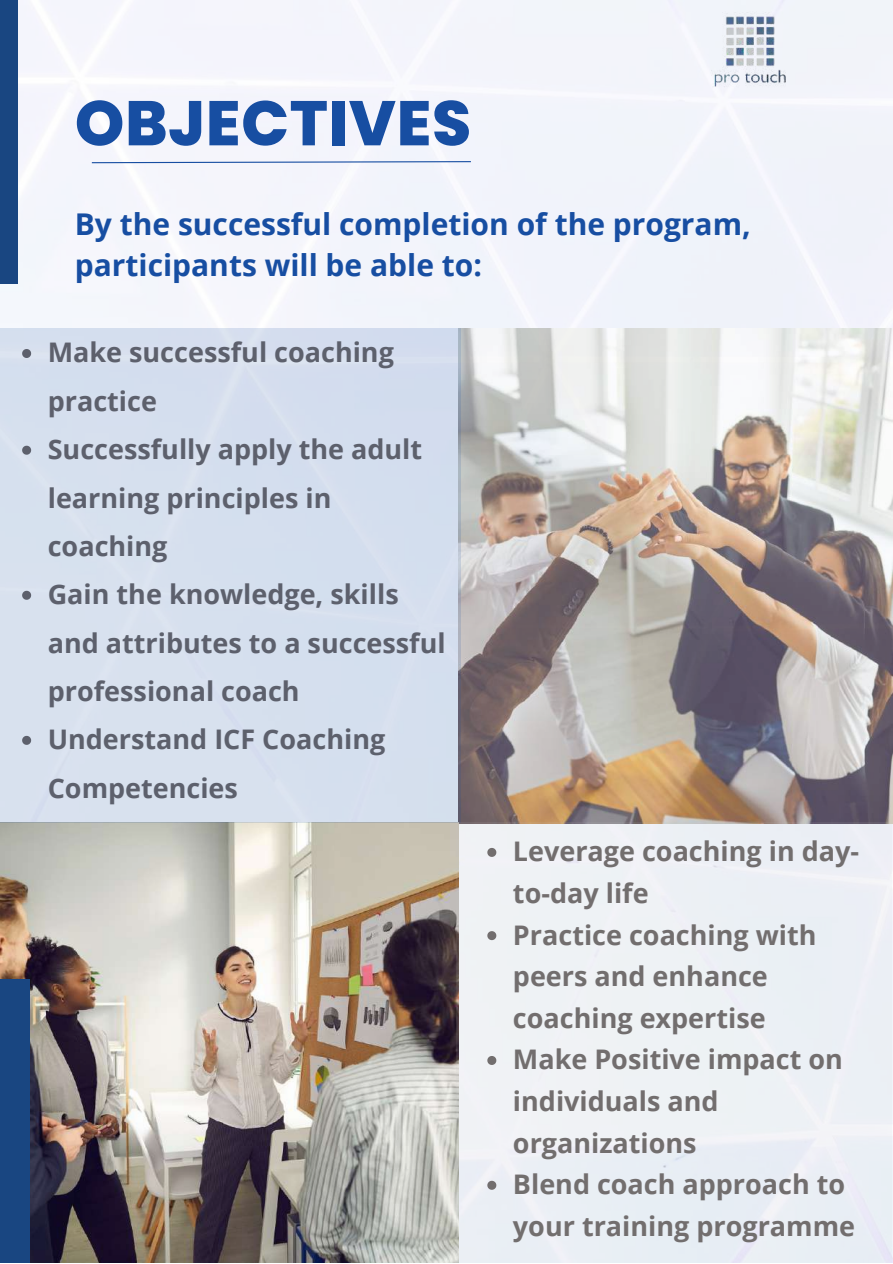
<style>
.page{position:relative;width:893px;height:1264px;background:#fff}
.page>*{position:absolute;margin:0;border:0;box-sizing:border-box;transform-origin:0 0}
.t1{font:800 63px "Poppins";letter-spacing:.015em;color:#174ea2}
.t2{font:700 30px/41.5px "Open Sans";color:#174ea2}
.t3{font:700 27px/41.5px "Open Sans";color:#696464}
</style>
<div class="page">
<div style="left:0;top:0;width:892px;height:1262px;background:#f3f4fb"></div>
<div style="left:0;top:0;width:17px;height:283px;background:#194681"></div>
<img style="left:693px;top:8px;width:110px;height:96px">
<img style="left:460px;top:328px;width:432px;height:495px">
<img style="left:0;top:822px;width:457px;height:440px">
<div style="left:0;top:979px;width:30px;height:283px;background:#194681"></div>
<div style="left:0;top:328px;width:460px;height:494px;background:#d6dfee"></div>
<svg style="left:91px;top:160px;width:381px;height:4px"></svg>
<div style="left:457px;top:822px;width:434px;height:440px;background:#edf0f5"></div>
<h1 class="t1" style="left:75px;top:79px;width:398px">OBJECTIVES</h1>
<p class="t2" style="left:75px;top:202px;width:677px">By the successful completion of the program, participants will be able to:</p>
<p class="t3" style="left:48px;top:328px;width:399px;line-height:48.3px">Make successful coaching practice<br>Successfully apply the adult learning principles in coaching<br>Gain the knowledge, skills and attributes to a successful professional coach<br>Understand ICF Coaching<br>Competencies</p>
<p class="t3" style="left:513px;top:830px;width:347px">Leverage coaching in day&shy;to-day life<br>Practice coaching with peers and enhance coaching expertise<br>Make Positive impact on individuals and organizations<br>Blend coach approach to your training programme</p>
</div>
